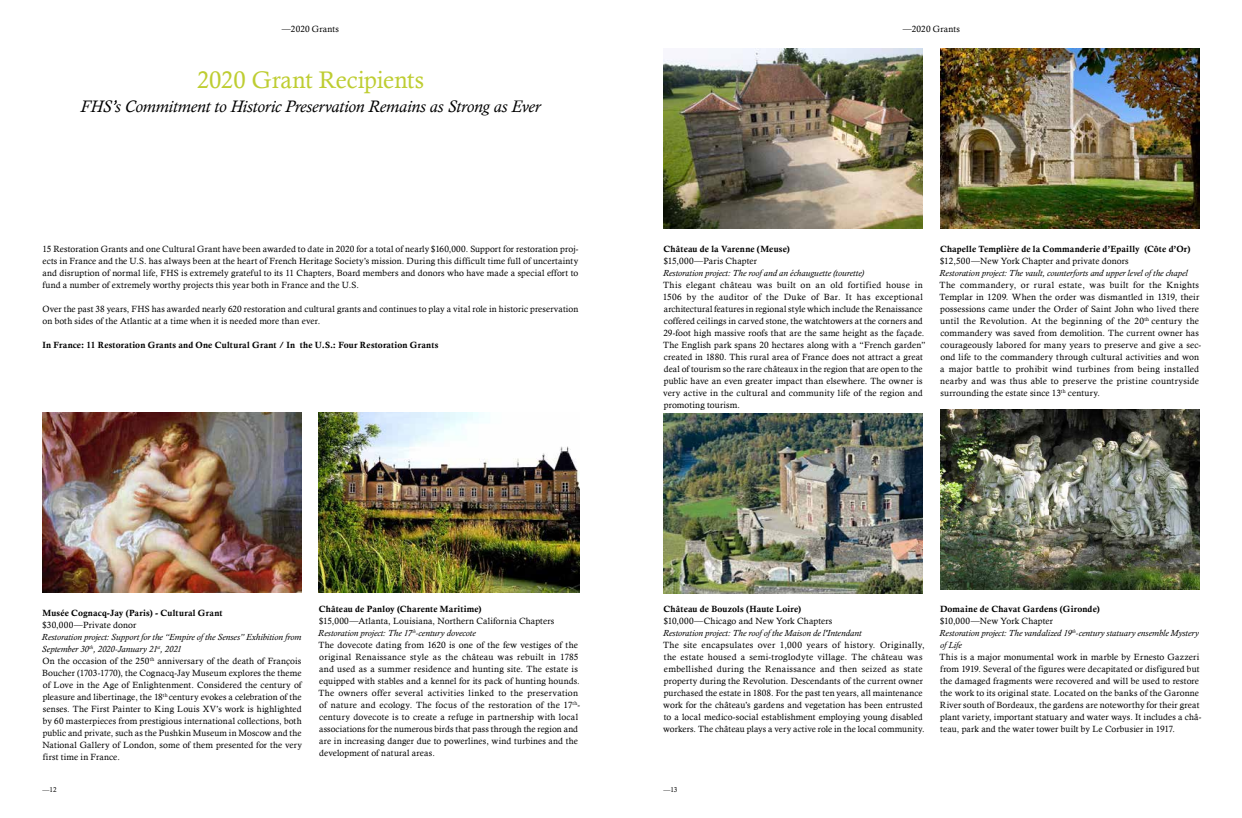
<style>
.page{position:relative;width:1242px;height:818px;background:#fff}
.page>*{position:absolute;margin:0;border:0;box-sizing:border-box;transform-origin:0 0}
.t1{font:24px "Calisto";letter-spacing:-.005em;color:#becd31}
.t2{font:italic 17px "Calisto";letter-spacing:-.005em;color:#000}
.t3{font:9px/12px "Calisto";letter-spacing:.02em;color:#000}
.t4{font:9px "Calis MT Bol";letter-spacing:.015em;color:#000}
.t5{font:italic 9px/12px "Calisto";letter-spacing:.01em;color:#000}
.t6{font:7px "Calisto";color:#000}
.s1{font-style:italic}
.s2{font-style:normal}
</style>
<div class="page">
<img style="left:42px;top:412px;width:260px;height:180px">
<img style="left:319px;top:412px;width:261px;height:180px">
<img style="left:663px;top:48px;width:260px;height:180px">
<img style="left:663px;top:413px;width:260px;height:180px">
<img style="left:940px;top:48px;width:259px;height:180px">
<img style="left:940px;top:409px;width:259px;height:180px">
<p class="t3" style="left:282px;top:23px;width:59px">—2020 Grants</p>
<h1 class="t1" style="left:197px;top:66px;width:228px">2020 Grant Recipients</h1>
<h2 class="t2" style="left:80px;top:96px;width:461px">FHS’s Commitment to Historic Preservation Remains as Strong as Ever</h2>
<p class="t3" style="left:42px;top:243px;width:537px;text-align:justify">15 Restoration Grants and one Cultural Grant have been awarded to date in 2020 for a total of nearly $160,000. Support for restoration proj&shy;ects in France and the U.S. has always been at the heart of French Heritage Society’s mission. During this difficult time full of uncertainty and disruption of normal life, FHS is extremely grateful to its 11 Chapters, Board members and donors who have made a special effort to fund a number of extremely worthy projects this year both in France and the U.S.</p>
<p class="t3" style="left:42px;top:303px;width:537px">Over the past 38 years, FHS has awarded nearly 620 restoration and cultural grants and continues to play a vital role in historic preservation on both sides of the Atlantic at a time when it is needed more than ever.</p>
<p class="t4" style="left:42px;top:340px;width:397px">In France: 11 Restoration Grants and One Cultural Grant / In the U.S.: Four Restoration Grants</p>
<p class="t4" style="left:43px;top:608px;width:181px">Musée Cognacq-Jay (Paris) - Cultural Grant</p>
<p class="t3" style="left:43px;top:619px;width:95px">$30,000—Private donor</p>
<p class="t3" style="left:42px;top:631px;width:262px"><span class="s1">Restoration project: Support for the “Empire of the Senses” Exhibition from September 30</span><sup>th</sup><span class="s1">, 2020-January 21</span><sup>st</sup><span class="s1">, 2021<br></span>On the occasion of the 250<sup>th</sup> anniversary of the death of François Boucher (1703-1770), the Cognacq-Jay Museum explores the theme of Love in the Age of Enlightenment. Considered the century of pleasure and libertinage, the 18<sup>th</sup> century evokes a celebration of the senses. The First Painter to King Louis XV’s work is highlighted by 60 masterpieces from prestigious international collections, both public and private, such as the Pushkin Museum in Moscow and the National Gallery of London, some of them presented for the very first time in France.</p>
<p class="t4" style="left:319px;top:604px;width:164px">Château de Panloy (Charente Maritime)</p>
<p class="t3" style="left:318px;top:615px;width:263px">$15,000—Atlanta, Louisiana, Northern California Chapters <span class="s1">Restoration project: The 17</span><sup>th</sup><span class="s1">-century dovecote<br></span>The dovecote dating from 1620 is one of the few vestiges of the original Renaissance style as the château was rebuilt in 1785 and used as a summer residence and hunting site. The estate is equipped with stables and a kennel for its pack of hunting hounds.<br>The owners offer several activities linked to the preservation of nature and ecology. The focus of the restoration of the 17<sup>th&shy;</sup>century dovecote is to create a refuge in partnership with local associations for the numerous birds that pass through the region and are in increasing danger due to powerlines, wind turbines and the development of natural areas.</p>
<p class="t3" style="left:903px;top:23px;width:59px">—2020 Grants</p>
<p class="t4" style="left:663px;top:244px;width:128px">Château de la Varenne (Meuse)</p>
<p class="t3" style="left:663px;top:255px;width:95px">$15,000—Paris Chapter</p>
<p class="t5" style="left:663px;top:267px;width:202px">Restoration project: The roof and an échauguette (tourette)</p>
<p class="t3" style="left:662px;top:279px;width:264px">This elegant château was built on an old fortified house in 1506 by the auditor of the Duke of Bar. It has exceptional architectural features in regional style which include the Renaissance coffered ceilings in carved stone, the watchtowers at the corners and 29-foot high massive roofs that are the same height as the façade.<br>The English park spans 20 hectares along with a “French garden” created in 1880. This rural area of France does not attract a great deal of tourism so the rare châteaux in the region that are open to the public have an even greater impact than elsewhere. The owner is very active in the cultural and community life of the region and promoting tourism.</p>
<p class="t4" style="left:940px;top:244px;width:252px">Chapelle Templière de la Commanderie d’Epailly (Côte d’Or)</p>
<p class="t3" style="left:940px;top:255px;width:190px">$12,500—New York Chapter and private donors</p>
<p class="t5" style="left:939px;top:267px;width:250px">Restoration project: The vault, counterforts and upper level of the chapel</p>
<p class="t3" style="left:939px;top:279px;width:263px">The commandery, or rural estate, was built for the Knights Templar in 1209. When the order was dismantled in 1319, their possessions came under the Order of Saint John who lived there until the Revolution. At the beginning of the 20<sup>th</sup> century the commandery was saved from demolition. The current owner has courageously labored for many years to preserve and give a sec&shy;ond life to the commandery through cultural activities and won a major battle to prohibit wind turbines from being installed nearby and was thus able to preserve the pristine countryside surrounding the estate since 13<sup>th</sup> century.</p>
<p class="t4" style="left:663px;top:604px;width:139px">Château de Bouzols (Haute Loire)</p>
<p class="t3" style="left:663px;top:615px;width:170px">$10,000—Chicago and New York Chapters</p>
<p class="t5" style="left:663px;top:627px;width:200px">Restoration project: The roof of the Maison de l’Intendant</p>
<p class="t3" style="left:663px;top:639px;width:263px">The site encapsulates over 1,000 years of history. Originally, the estate housed a semi-troglodyte village. The château was embellished during the Renaissance and then seized as state property during the Revolution. Descendants of the current owner purchased the estate in 1808. For the past ten years, all maintenance work for the château’s gardens and vegetation has been entrusted to a local medico-social establishment employing young disabled workers. The château plays a very active role in the local community.</p>
<p class="t4" style="left:940px;top:604px;width:161px">Domaine de Chavat Gardens (Gironde)</p>
<p class="t5" style="left:939px;top:615px;width:261px"><span class="s2">$10,000—New York Chapter<br></span>Restoration project: The vandalized 19<sup>th</sup>-century statuary ensemble Mystery of Life</p>
<p class="t3" style="left:939px;top:651px;width:263px">This is a major monumental work in marble by Ernesto Gazzeri from 1919. Several of the figures were decapitated or disfigured but the damaged fragments were recovered and will be used to restore the work to its original state. Located on the banks of the Garonne River south of Bordeaux, the gardens are noteworthy for their great plant variety, important statuary and water ways. It includes a châ&shy;teau, park and the water tower built by Le Corbusier in 1917.</p>
<p class="t6" style="left:42px;top:786px;width:16px">—12</p>
<p class="t6" style="left:663px;top:786px;width:16px">—13</p>
</div>
